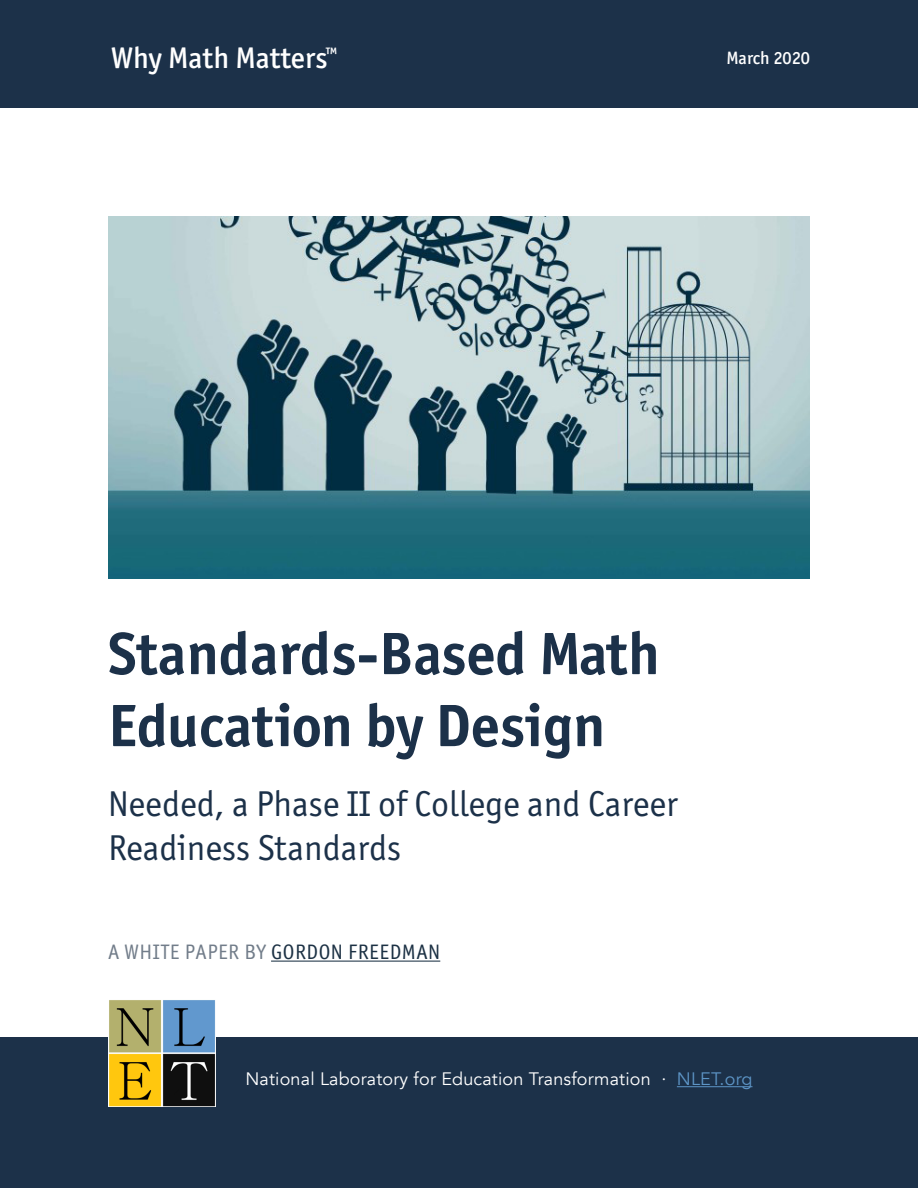
<style>
.page{position:relative;width:918px;height:1188px;background:#fff}
.page>*{position:absolute;margin:0;border:0;box-sizing:border-box;transform-origin:0 0}
.t1{font:700 60px/72px "Officina Sans ITC Pro";color:#1c3149}
.Subtitle{font:36px/43.2px "Officina Sans ITC Pro";color:#1c3149}
.Part_Number_Tag{font:500 30px "Officina Sans ITC Pro";color:#fff}
.Byline{font:21px "Officina Sans ITC Pro";letter-spacing:.025em;color:#1c3144}
.Part_Number_Tag-2{font:18px "Avenir";letter-spacing:.01em;color:#fff}
.Part_Number_Tag-3{font:500 18px "Officina Sans ITC Pro";color:#fff}
.s1{color:#727d8a}
.s2{color:#5d95c6}
</style>
<div class="page">
<div style="left:0;top:0;width:918px;height:108px;background:#1c3149"></div>
<div style="left:0;top:1038px;width:918px;height:150px;background:#1c3149"></div>
<hr style="left:271px;top:961px;width:169px;height:1px;background:#1c3144">
<img style="left:108px;top:216px;width:702px;height:363px">
<img style="left:108px;top:1000px;width:108px;height:107px">
<hr style="left:677px;top:1086px;width:76px;height:1px;background:#5d95c6">
<p class="Part_Number_Tag" style="left:111px;top:40px;width:228px">Why Math Matters<sup>™</sup></p>
<p class="Part_Number_Tag-3" style="left:726px;top:47px;width:85px">March 2020</p>
<p class="t1" style="left:108px;top:617px;width:553px">Standards-Based Math<br>Education by Design</p>
<p class="Subtitle" style="left:108px;top:782px;width:572px">Needed, a Phase II of College and Career<br>Readiness Standards</p>
<p class="Byline" style="left:108px;top:940px;width:334px"><span class="s1">A WHITE PAPER BY</span> GORDON FREEDMAN</p>
<p class="Part_Number_Tag-2" style="left:245px;top:1068px;width:509px">National Laboratory for Education Transformation · <span class="s2">NLET.org</span></p>
</div>
